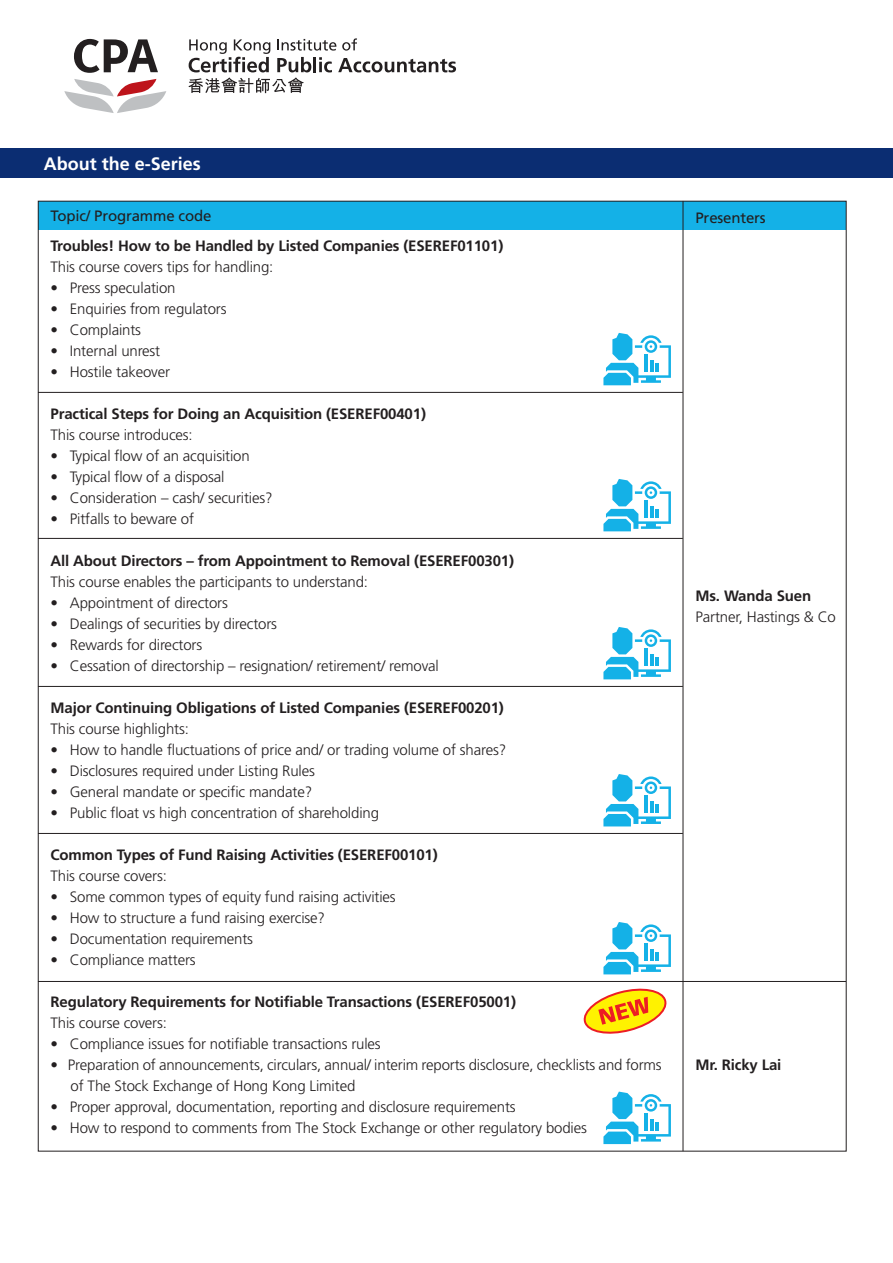
<style>
.page{position:relative;width:893px;height:1263px;background:#fff}
.page>*{position:absolute;margin:0;border:0;box-sizing:border-box;transform-origin:0 0}
.t1{font:700 18px "Frutiger";color:#fff}
.t2{font:300 15px/21px "Frutiger";letter-spacing:-.01em;color:#231f20}
.t3{font:700 15px "Frutiger";letter-spacing:-.01em;color:#231f20}
.t4{font:15px "Frutiger";letter-spacing:-.01em;color:#231f20}
</style>
<div class="page">
<svg style="left:74px;top:39px;width:84px;height:34px"></svg>
<svg style="left:188px;top:38px;width:268px;height:55px"></svg>
<svg style="left:64px;top:79px;width:102px;height:34px"></svg>
<div style="left:0;top:148px;width:893px;height:30px;background:#0b2d72"></div>
<div style="left:38px;top:201px;width:808px;height:29px;background:#14b1e7"></div>
<hr style="left:683px;top:201px;width:1px;height:950px;background:#231f20">
<hr style="left:38px;top:833px;width:645px;height:1px;background:#231f20">
<hr style="left:38px;top:981px;width:808px;height:1px;background:#231f20">
<hr style="left:38px;top:686px;width:645px;height:1px;background:#231f20">
<hr style="left:38px;top:538px;width:645px;height:1px;background:#231f20">
<hr style="left:38px;top:392px;width:645px;height:1px;background:#231f20">
<svg style="left:603px;top:333px;width:68px;height:52px"></svg>
<svg style="left:583px;top:988px;width:84px;height:46px"></svg>
<svg style="left:603px;top:479px;width:68px;height:52px"></svg>
<svg style="left:603px;top:627px;width:68px;height:52px"></svg>
<svg style="left:603px;top:774px;width:68px;height:52px"></svg>
<svg style="left:603px;top:922px;width:68px;height:52px"></svg>
<svg style="left:603px;top:1091px;width:68px;height:53px"></svg>
<p class="t1" style="left:44px;top:153px;width:159px">About the e-Series</p>
<p class="t4" style="left:50px;top:207px;width:162px">Topic/ Programme code</p>
<p class="t3" style="left:50px;top:237px;width:454px">Troubles! How to be Handled by Listed Companies (ESEREF01101)</p>
<p class="t2" style="left:50px;top:257px;width:224px">This course covers tips for handling:</p>
<p class="t2" style="left:50px;top:278px;width:127px">• Press speculation</p>
<p class="t2" style="left:50px;top:299px;width:178px">• Enquiries from regulators</p>
<p class="t2" style="left:50px;top:320px;width:92px">• Complaints</p>
<p class="t2" style="left:50px;top:341px;width:111px">• Internal unrest</p>
<p class="t2" style="left:50px;top:362px;width:121px">• Hostile takeover</p>
<p class="t3" style="left:50px;top:405px;width:377px">Practical Steps for Doing an Acquisition (ESEREF00401)</p>
<p class="t2" style="left:50px;top:425px;width:144px">This course introduces:</p>
<p class="t2" style="left:50px;top:446px;width:201px">• Typical flow of an acquisition</p>
<p class="t2" style="left:50px;top:467px;width:176px">• Typical flow of a disposal</p>
<p class="t2" style="left:50px;top:488px;width:224px">• Consideration – cash/ securities?</p>
<p class="t2" style="left:50px;top:509px;width:145px">• Pitfalls to beware of</p>
<p class="t3" style="left:50px;top:552px;width:465px">All About Directors – from Appointment to Removal (ESEREF00301)</p>
<p class="t2" style="left:50px;top:572px;width:319px">This course enables the participants to understand:</p>
<p class="t2" style="left:50px;top:593px;width:179px">• Appointment of directors</p>
<p class="t2" style="left:50px;top:614px;width:228px">• Dealings of securities by directors</p>
<p class="t2" style="left:50px;top:635px;width:153px">• Rewards for directors</p>
<p class="t2" style="left:50px;top:656px;width:390px">• Cessation of directorship – resignation/ retirement/ removal</p>
<p class="t3" style="left:50px;top:699px;width:455px">Major Continuing Obligations of Listed Companies (ESEREF00201)</p>
<p class="t2" style="left:50px;top:719px;width:140px">This course highlights:</p>
<p class="t2" style="left:50px;top:740px;width:457px">• How to handle fluctuations of price and/ or trading volume of shares?</p>
<p class="t2" style="left:50px;top:761px;width:266px">• Disclosures required under Listing Rules</p>
<p class="t2" style="left:50px;top:782px;width:263px">• General mandate or specific mandate?</p>
<p class="t2" style="left:50px;top:803px;width:330px">• Public float vs high concentration of shareholding</p>
<p class="t3" style="left:50px;top:846px;width:389px">Common Types of Fund Raising Activities (ESEREF00101)</p>
<p class="t2" style="left:50px;top:866px;width:118px">This course covers:</p>
<p class="t2" style="left:50px;top:887px;width:347px">• Some common types of equity fund raising activities</p>
<p class="t2" style="left:50px;top:908px;width:276px">• How to structure a fund raising exercise?</p>
<p class="t2" style="left:50px;top:929px;width:204px">• Documentation requirements</p>
<p class="t2" style="left:50px;top:950px;width:147px">• Compliance matters</p>
<p class="t3" style="left:50px;top:993px;width:467px">Regulatory Requirements for Notifiable Transactions (ESEREF05001)</p>
<p class="t2" style="left:50px;top:1013px;width:118px">This course covers:</p>
<p class="t2" style="left:50px;top:1034px;width:332px">• Compliance issues for notifiable transactions rules</p>
<p class="t2" style="left:71px;top:1055px;width:593px;text-indent:-20px">• Preparation of announcements, circulars, annual/ interim reports disclosure, checklists and forms of The Stock Exchange of Hong Kong Limited</p>
<p class="t2" style="left:50px;top:1097px;width:467px">• Proper approval, documentation, reporting and disclosure requirements</p>
<p class="t2" style="left:50px;top:1118px;width:538px">• How to respond to comments from The Stock Exchange or other regulatory bodies</p>
<p class="t4" style="left:695px;top:208px;width:72px">Presenters</p>
<p class="t3" style="left:695px;top:587px;width:117px">Ms. Wanda Suen</p>
<p class="t2" style="left:695px;top:607px;width:142px">Partner, Hastings &amp; Co</p>
<p class="t3" style="left:695px;top:1056px;width:88px">Mr. Ricky Lai</p>
</div>
